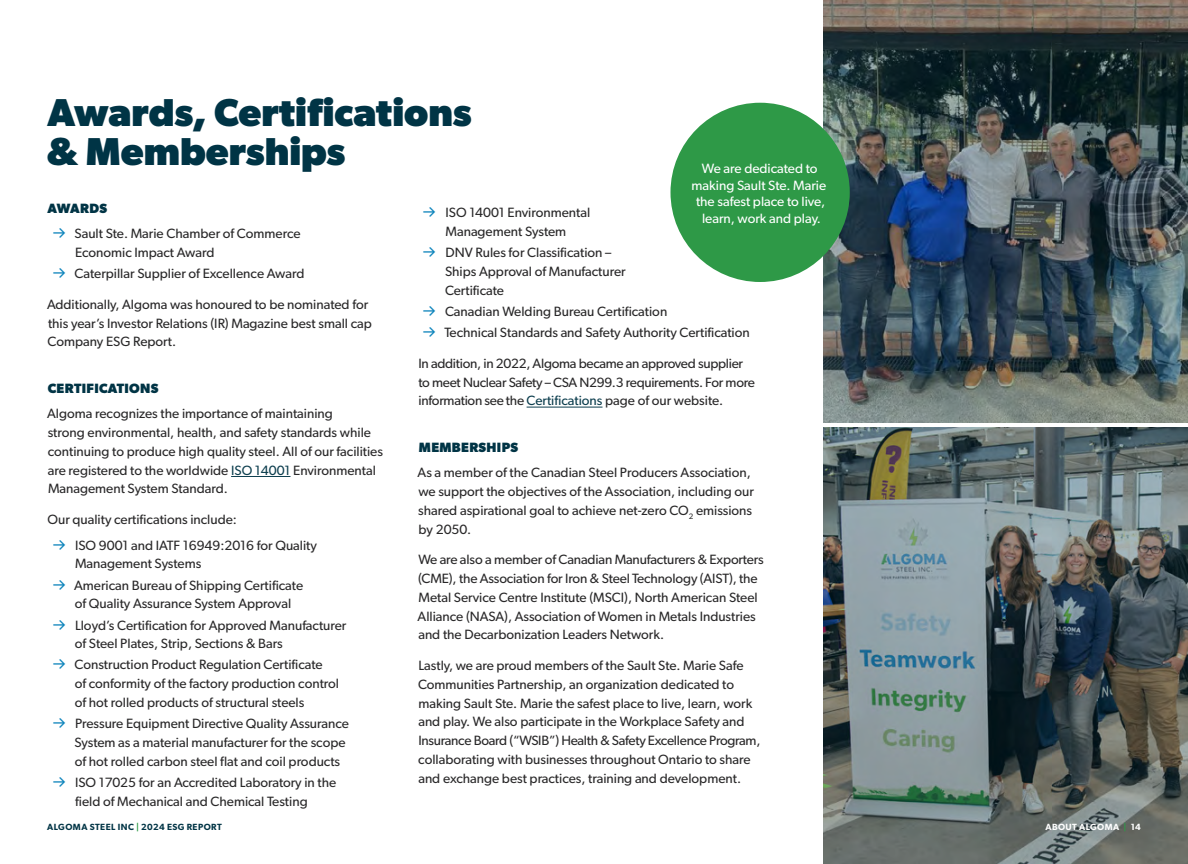
<style>
.page{position:relative;width:1188px;height:864px;background:#fff}
.page>*{position:absolute;margin:0;border:0;box-sizing:border-box;transform-origin:0 0}
.t1{font:700 39px/39px "Gibson";color:#003445}
.Body{font:13.5px/18.8px "Gibson";color:#292829}
.Body-2{font:13.5px/18.8px "Gibson";letter-spacing:-.02em;color:#292829}
.Callout_-_Bubble{font:13.5px/16.5px "Gibson";color:#fff;text-align:center}
.H4_-_All_Caps{font:700 13.5px "Gibson";letter-spacing:.025em;color:#003445}
.t2{font:600 9px "Gibson";letter-spacing:.05em;color:#003445}
.t3{font:600 9px "Gibson";letter-spacing:.045em;color:#fff}
.s1{color:#0d84bc}
.s2{color:#0d3e4e}
.s3{color:#2e9947}
</style>
<div class="page">
<img style="left:824px;top:0;width:364px;height:422px">
<hr style="left:231px;top:476px;width:59px;height:1px;background:#0d3e4e">
<hr style="left:527px;top:407px;width:76px;height:1px;background:#0d3e4e">
<img style="left:824px;top:428px;width:364px;height:436px">
<div style="left:671px;top:103px;width:179px;height:179px;background:#2e9947;border-radius:50%"></div>
<h1 class="t1" style="left:46px;top:92px;width:427px">Awards, Certifications &amp; Memberships</h1>
<p class="H4_-_All_Caps" style="left:47px;top:200px;width:61px">AWARDS</p>
<p class="Body" style="left:75px;top:224px;width:227px;text-indent:-21px"><span class="s1">→</span> Sault Ste. Marie Chamber of Commerce<br>Economic Impact Award</p>
<p class="Body" style="left:54px;top:264px;width:252px"><span class="s1">→</span> Caterpillar Supplier of Excellence Award</p>
<p class="Body" style="left:47px;top:295px;width:326px">Additionally, Algoma was honoured to be nominated for this year’s Investor Relations (IR) Magazine best small cap<br>Company ESG Report.</p>
<p class="H4_-_All_Caps" style="left:48px;top:380px;width:112px">CERTIFICATIONS</p>
<p class="Body" style="left:47px;top:404px;width:337px">Algoma recognizes the importance of maintaining<br>strong environmental, health, and safety standards while continuing to produce high quality steel. All of our facilities are registered to the worldwide <span class="s2">ISO 14001</span> Environmental Management System Standard.</p>
<p class="Body" style="left:48px;top:510px;width:191px">Our quality certifications include:</p>
<p class="Body" style="left:75px;top:535px;width:243px;text-indent:-21px"><span class="s1">→</span> ISO 9001 and IATF 16949:2016 for Quality<br>Management Systems</p>
<p class="Body" style="left:75px;top:575px;width:230px;text-indent:-21px"><span class="s1">→</span> American Bureau of Shipping Certificate of Quality Assurance System Approval</p>
<p class="Body" style="left:75px;top:615px;width:273px;text-indent:-21px"><span class="s1">→</span> Lloyd’s Certification for Approved Manufacturer of Steel Plates, Strip, Sections &amp; Bars</p>
<p class="Body" style="left:75px;top:655px;width:266px;text-indent:-21px"><span class="s1">→</span> Construction Product Regulation Certificate<br>of conformity of the factory production control of hot rolled products of structural steels</p>
<p class="Body" style="left:75px;top:714px;width:276px;text-indent:-21px"><span class="s1">→</span> Pressure Equipment Directive Quality Assurance<br>System as a material manufacturer for the scope of hot rolled carbon steel flat and coil products</p>
<p class="Body" style="left:54px;top:773px;width:284px;text-align:center"><span class="s1">→</span> ISO 17025 for an Accredited Laboratory in the field of Mechanical and Chemical Testing</p>
<p class="Callout_-_Bubble" style="left:692px;top:160px;width:136px">We are dedicated to making Sault Ste. Marie the safest place to live, learn, work and play.</p>
<p class="Body" style="left:423px;top:203px;width:168px;text-align:center"><span class="s1">→</span> ISO 14001 Environmental<br>Management System</p>
<p class="Body" style="left:445px;top:243px;width:182px;text-indent:-22px"><span class="s1">→</span> DNV Rules for Classification –<br>Ships Approval of Manufacturer<br>Certificate</p>
<p class="Body" style="left:423px;top:302px;width:245px"><span class="s1">→</span> Canadian Welding Bureau Certification</p>
<p class="Body" style="left:423px;top:323px;width:328px"><span class="s1">→</span> Technical Standards and Safety Authority Certification</p>
<p class="Body-2" style="left:419px;top:354px;width:338px">In addition, in 2022, Algoma became an approved supplier to meet Nuclear Safety – CSA N299.3 requirements. For more information see the <span class="s2">Certifications</span> page of our website.</p>
<p class="H4_-_All_Caps" style="left:419px;top:439px;width:101px">MEMBERSHIPS</p>
<p class="Body" style="left:418px;top:463px;width:338px">As a member of the Canadian Steel Producers Association, we support the objectives of the Association, including our shared aspirational goal to achieve net-zero CO<sub>2</sub> emissions by 2050.</p>
<p class="Body" style="left:418px;top:550px;width:348px">We are also a member of Canadian Manufacturers &amp; Exporters (CME), the Association for Iron &amp; Steel Technology (AIST), the Metal Service Centre Institute (MSCI), North American Steel Alliance (NASA), Association of Women in Metals Industries and the Decarbonization Leaders Network.</p>
<p class="Body" style="left:418px;top:656px;width:344px">Lastly, we are proud members of the Sault Ste. Marie Safe Communities Partnership, an organization dedicated to making Sault Ste. Marie the safest place to live, learn, work and play. We also participate in the Workplace Safety and Insurance Board (“WSIB”) Health &amp; Safety Excellence Program, collaborating with businesses throughout Ontario to share and exchange best practices, training and development.</p>
<p class="t2" style="left:47px;top:821px;width:176px">ALGOMA STEEL INC <span class="s3">|</span> 2024 ESG REPORT</p>
<p class="t3" style="left:1045px;top:821px;width:48px">ABOUT ALGOMA</p>
<p class="t3" style="left:1124px;top:821px;width:19px"><span class="s3">|</span> 14</p>
</div>
